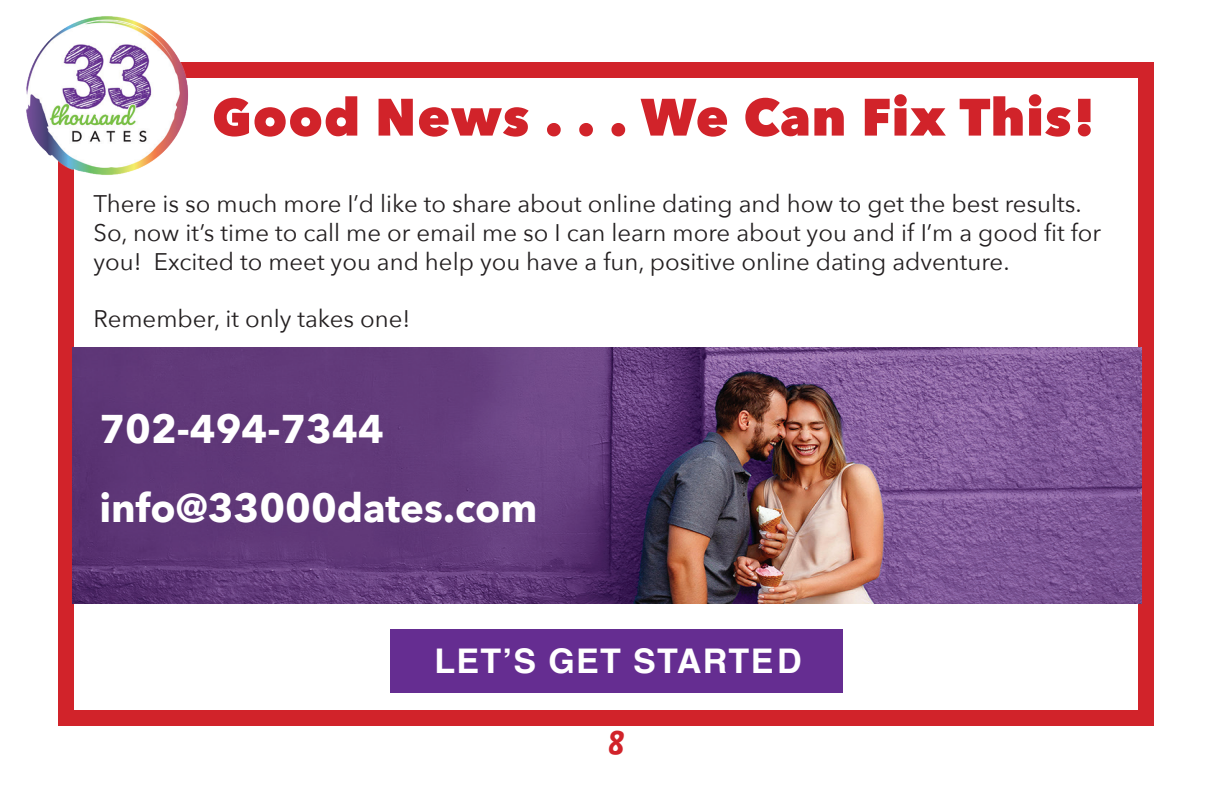
<style>
.page{position:relative;width:1224px;height:792px;background:#fff}
.page>*{position:absolute;margin:0;border:0;box-sizing:border-box;transform-origin:0 0}
.t1{font:800 52px "Avenir Next";letter-spacing:.02em;color:#d1232a}
.t2{font:700 46px "Pacifico";color:#d1232a}
.t3{font:700 40px/79.2px "Avenir Next";color:#fff}
.t4{font:700 34px "Helvetica";letter-spacing:.04em;color:#fff}
.t5{font:24px/28.8px "Avenir Next";color:#231f20}
</style>
<div class="page">
<div style="left:58px;top:62px;width:1096px;height:664px;border:16px solid #d1232a"></div>
<img style="left:26px;top:16px;width:186px;height:178px">
<div style="left:390px;top:630px;width:452px;height:63px;background:#652d91"></div>
<img style="left:72px;top:347px;width:1070px;height:256px">
<h1 class="t1" style="left:212px;top:85px;width:885px">Good News . . . We Can Fix This!</h1>
<p class="t5" style="left:94px;top:188px;width:1009px">There is so much more I’d like to share about online dating and how to get the best results.<br>So, now it’s time to call me or email me so I can learn more about you and if I’m a good fit for you! Excited to meet you and help you have a fun, positive online dating adventure.</p>
<p class="t5" style="left:94px;top:303px;width:318px">Remember, it only takes one!</p>
<h3 class="t3" style="left:99px;top:389px;width:440px">702-494-7344 info@33000dates.com</h3>
<h3 class="t4" style="left:434px;top:633px;width:369px">LET’S GET STARTED</h3>
<h2 class="t2" style="left:605px;top:712px;width:21px">8</h2>
</div>
